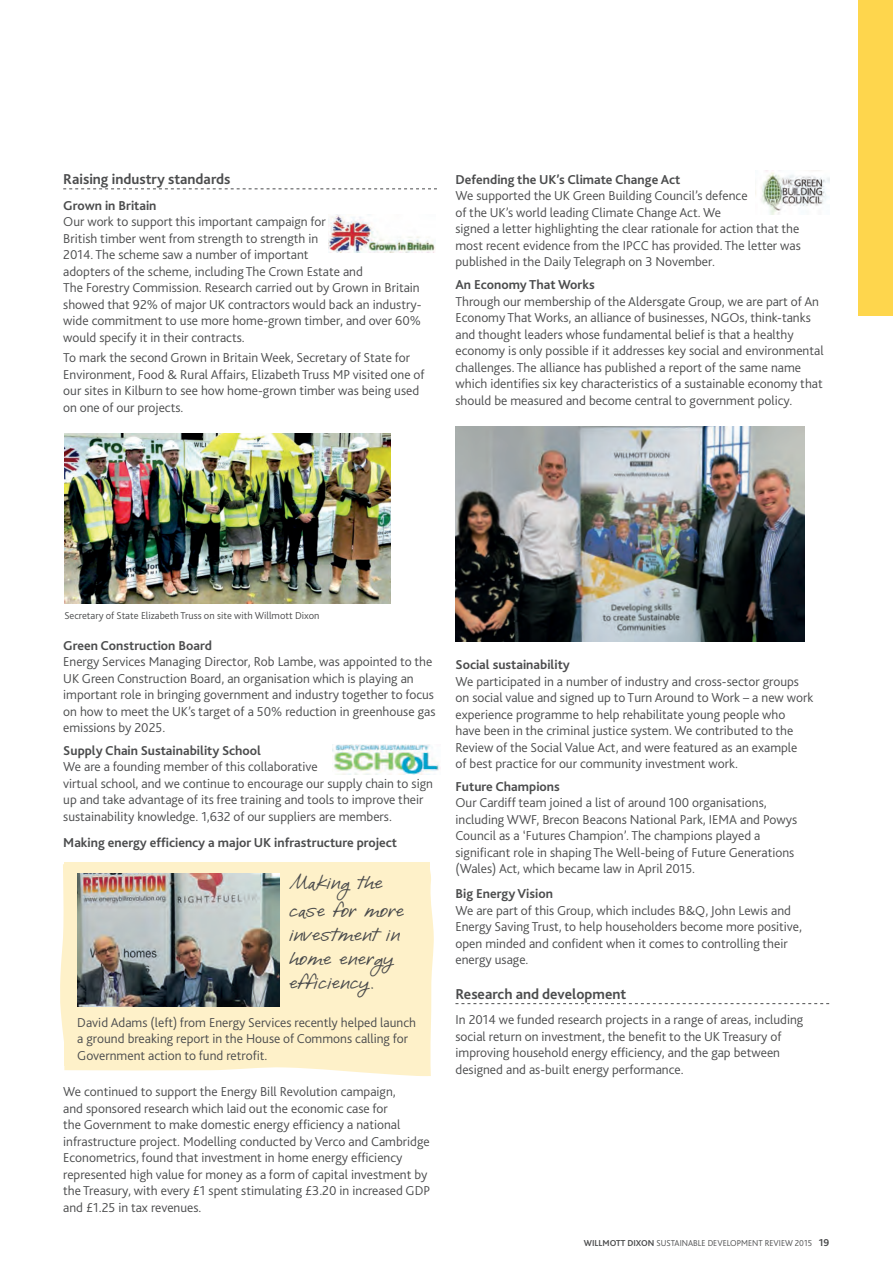
<style>
.page{position:relative;width:893px;height:1263px;background:#fff}
.page>*{position:absolute;margin:0;border:0;box-sizing:border-box;transform-origin:0 0}
.t1{font:18px/24px "DJBI Love Me Some Brook";color:#4b4c4d}
.t2{font:700 15px "Bliss 2";color:#4b4c4d}
.t3{font:300 13.5px/16.5px "Bliss 2";color:#4b4c4d}
.t4{font:700 13.5px "Bliss 2";color:#4b4c4d}
.t5{font:300 10.5px "Bliss 2";color:#4b4c4d}
.t6{font:300 9px "Bliss 2";color:#4b4c4d}
.s1{font-weight:700}
.s2{font-weight:700;font-size:10.5px}
</style>
<div class="page">
<div style="left:859px;top:0;width:34px;height:316px;background:#fed64d"></div>
<svg style="left:63px;top:188px;width:374px;height:1px"></svg>
<div style="left:60px;top:864px;width:374px;height:212px;background:#fef1c9"></div>
<img style="left:77px;top:874px;width:203px;height:133px">
<img style="left:64px;top:434px;width:327px;height:170px">
<img style="left:328px;top:214px;width:108px;height:39px">
<svg style="left:455px;top:1003px;width:374px;height:1px"></svg>
<img style="left:455px;top:427px;width:349px;height:214px">
<img style="left:755px;top:171px;width:74px;height:44px">
<img style="left:333px;top:745px;width:106px;height:30px">
<p class="t2" style="left:63px;top:170px;width:169px">Raising industry standards</p>
<p class="t4" style="left:63px;top:197px;width:95px">Grown in Britain</p>
<p class="t3" style="left:63px;top:213px;width:360px">Our work to support this important campaign for<br>British timber went from strength to strength in<br>2014. The scheme saw a number of important<br>adopters of the scheme, including The Crown Estate and<br>The Forestry Commission. Research carried out by Grown in Britain showed that 92% of major UK contractors would back an industry&shy;wide commitment to use more home-grown timber, and over 60% would specify it in their contracts.</p>
<p class="t3" style="left:63px;top:349px;width:363px">To mark the second Grown in Britain Week, Secretary of State for Environment, Food &amp; Rural Affairs, Elizabeth Truss MP visited one of our sites in Kilburn to see how home-grown timber was being used on one of our projects.</p>
<p class="t4" style="left:455px;top:171px;width:226px">Defending the UK’s Climate Change Act</p>
<p class="t3" style="left:455px;top:187px;width:347px">We supported the UK Green Building Council’s defence<br>of the UK’s world leading Climate Change Act. We<br>signed a letter highlighting the clear rationale for action that the most recent evidence from the IPCC has provided. The letter was published in the Daily Telegraph on 3 November.</p>
<p class="t4" style="left:455px;top:276px;width:141px">An Economy That Works</p>
<p class="t3" style="left:455px;top:293px;width:370px">Through our membership of the Aldersgate Group, we are part of An Economy That Works, an alliance of businesses, NGOs, think-tanks and thought leaders whose fundamental belief is that a healthy economy is only possible if it addresses key social and environmental challenges. The alliance has published a report of the same name which identifies six key characteristics of a sustainable economy that should be measured and become central to government policy.</p>
<p class="t5" style="left:64px;top:609px;width:257px">Secretary of State Elizabeth Truss on site with Willmott Dixon</p>
<p class="t4" style="left:63px;top:637px;width:150px">Green Construction Board</p>
<p class="t3" style="left:63px;top:653px;width:374px">Energy Services Managing Director, Rob Lambe, was appointed to the UK Green Construction Board, an organisation which is playing an important role in bringing government and industry together to focus on how to meet the UK’s target of a 50% reduction in greenhouse gas emissions by 2025.</p>
<p class="t4" style="left:63px;top:742px;width:199px">Supply Chain Sustainability School</p>
<p class="t3" style="left:63px;top:758px;width:371px">We are a founding member of this collaborative<br>virtual school, and we continue to encourage our supply chain to sign up and take advantage of its free training and tools to improve their sustainability knowledge. 1,632 of our suppliers are members.</p>
<p class="t4" style="left:63px;top:834px;width:335px">Making energy efficiency a major UK infrastructure project</p>
<h1 class="t1" style="left:289px;top:868px;width:117px;line-height:28.5px">Making the case for more</h1>
<h1 class="t1" style="left:289px;top:923px;width:113px">investment in home energy efficiency.</h1>
<p class="t3" style="left:77px;top:1013px;width:340px">David Adams (left) from Energy Services recently helped launch a ground breaking report in the House of Commons calling for<br>Government action to fund retrofit.</p>
<p class="t3" style="left:63px;top:1083px;width:368px">We continued to support the Energy Bill Revolution campaign,<br>and sponsored research which laid out the economic case for<br>the Government to make domestic energy efficiency a national infrastructure project. Modelling conducted by Verco and Cambridge Econometrics, found that investment in home energy efficiency represented high value for money as a form of capital investment by the Treasury, with every £1 spent stimulating £3.20 in increased GDP and £1.25 in tax revenues.</p>
<p class="t4" style="left:455px;top:656px;width:116px">Social sustainability</p>
<p class="t3" style="left:455px;top:672px;width:359px">We participated in a number of industry and cross-sector groups on social value and signed up to Turn Around to Work – a new work experience programme to help rehabilitate young people who have been in the criminal justice system. We contributed to the Review of the Social Value Act, and were featured as an example<br>of best practice for our community investment work.</p>
<p class="t4" style="left:455px;top:778px;width:106px">Future Champions</p>
<p class="t3" style="left:455px;top:794px;width:343px">Our Cardiff team joined a list of around 100 organisations, including WWF, Brecon Beacons National Park, IEMA and Powys Council as a ‘Futures Champion’. The champions played a significant role in shaping The Well-being of Future Generations (Wales) Act, which became law in April 2015.</p>
<p class="t4" style="left:455px;top:885px;width:99px">Big Energy Vision</p>
<p class="t3" style="left:455px;top:902px;width:348px">We are part of this Group, which includes B&amp;Q, John Lewis and Energy Saving Trust, to help householders become more positive, open minded and confident when it comes to controlling their energy usage.</p>
<p class="t2" style="left:455px;top:985px;width:172px">Research and development</p>
<p class="t3" style="left:455px;top:1011px;width:349px">In 2014 we funded research projects in a range of areas, including social return on investment, the benefit to the UK Treasury of improving household energy efficiency, and the gap between designed and as-built energy performance.</p>
<p class="t6" style="left:584px;top:1237px;width:247px"><span class="s1">WILLMOTT DIXON</span> SUSTAINABLE DEVELOPMENT REVIEW 2015 <span class="s2">19</span></p>
</div>
